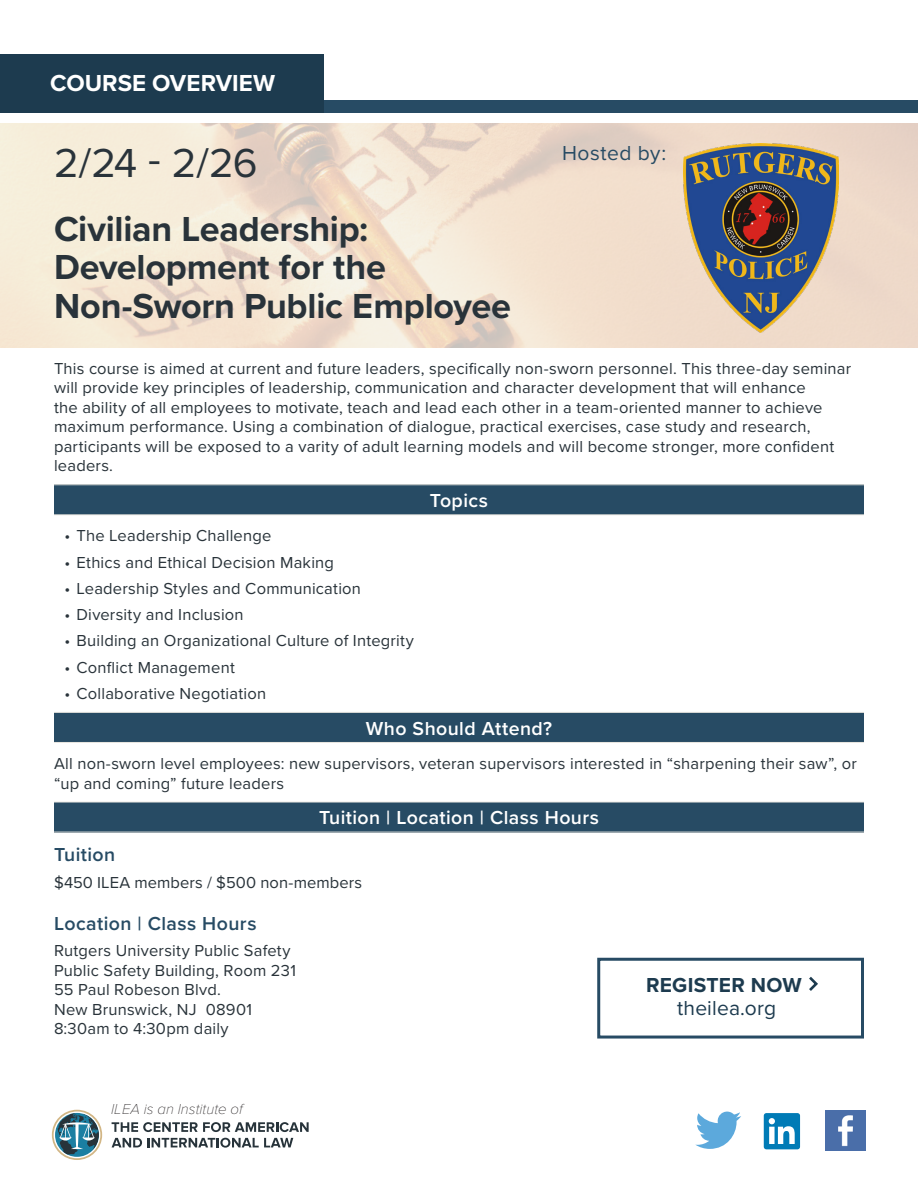
<style>
.page{position:relative;width:918px;height:1188px;background:#fff}
.page>*{position:absolute;margin:0;border:0;box-sizing:border-box;transform-origin:0 0}
.Registration_Date{font:42px "Proxima Nova";color:#29333a}
.Header-Registration{font:700 36px/37.5px "Proxima Nova";letter-spacing:-.005em;color:#29333a}
.t1{font:700 24px "Proxima Nova";color:#fff}
.Register_Text{font:700 21px/22.5px "Proxima Nova";letter-spacing:.015em;color:#1d3b4f;text-align:center}
.Header-2{font:21px "Proxima Nova";letter-spacing:.025em;color:#274b64}
.Header-2-2{font:600 19.5px "Proxima Nova";letter-spacing:.02em;color:#fff}
.Header-2-3{font:600 19.5px "Proxima Nova";letter-spacing:.02em;color:#274b64}
.Body-black{font:16.5px/19.5px "Proxima Nova";letter-spacing:.015em;color:#29333a}
.Header-2-4{font:16.5px/19.5px "Proxima Nova";letter-spacing:.015em;color:#29333a}
.t2{font:italic 100 15px "Proxima Nova";color:#231f20}
.s1{font-weight:400}
</style>
<div class="page">
<img style="left:0;top:123px;width:918px;height:225px">
<div style="left:0;top:100px;width:918px;height:13px;background:#274b64"></div>
<div style="left:0;top:54px;width:324px;height:59px;background:#1d3b4f"></div>
<div style="left:54px;top:485px;width:810px;height:30px;background:#274b64"></div>
<div style="left:54px;top:712px;width:810px;height:30px;background:#274b64"></div>
<div style="left:54px;top:802px;width:810px;height:30px;background:#274b64"></div>
<hr style="left:54px;top:484px;width:810px;height:1px;background:#edeae3">
<hr style="left:54px;top:515px;width:810px;height:1px;background:#edeae3">
<hr style="left:54px;top:712px;width:810px;height:1px;background:#edeae3">
<hr style="left:54px;top:742px;width:810px;height:1px;background:#edeae3">
<hr style="left:54px;top:802px;width:810px;height:1px;background:#edeae3">
<hr style="left:54px;top:832px;width:810px;height:1px;background:#edeae3">
<svg style="left:112px;top:1122px;width:197px;height:10px"></svg>
<svg style="left:112px;top:1138px;width:181px;height:10px"></svg>
<svg style="left:52px;top:1110px;width:50px;height:50px"></svg>
<img style="left:826px;top:1111px;width:40px;height:39px">
<div style="left:764px;top:1113px;width:36px;height:36px;background:#007bb6;border-radius:3px"></div>
<svg style="left:769px;top:1118px;width:26px;height:26px"></svg>
<svg style="left:695px;top:1112px;width:46px;height:37px"></svg>
<div style="left:597px;top:958px;width:267px;height:81px;border:3px solid #274b64"></div>
<svg style="left:809px;top:976px;width:9px;height:15px"></svg>
<img style="left:684px;top:143px;width:154px;height:190px">
<p class="t1" style="left:50px;top:65px;width:226px">COURSE OVERVIEW</p>
<p class="Registration_Date" style="left:54px;top:131px;width:205px">2/24 - 2/26</p>
<p class="Header-Registration" style="left:54px;top:210px;width:333px">Civilian Leadership:<br>Development for the</p>
<p class="Header-Registration" style="left:54px;top:287px;width:459px">Non-Sworn Public Employee</p>
<p class="Header-2" style="left:562px;top:137px;width:106px">Hosted by:</p>
<p class="Body-black" style="left:54px;top:358px;width:799px">This course is aimed at current and future leaders, specifically non-sworn personnel. This three-day seminar will provide key principles of leadership, communication and character development that will enhance<br>the ability of all employees to motivate, teach and lead each other in a team-oriented manner to achieve maximum performance. Using a combination of dialogue, practical exercises, case study and research, participants will be exposed to a varity of adult learning models and will become stronger, more confident leaders.</p>
<p class="Header-2-2" style="left:430px;top:486px;width:60px">Topics</p>
<p class="Body-black" style="left:64px;top:525px;width:208px">• The Leadership Challenge</p>
<p class="Body-black" style="left:64px;top:552px;width:271px">• Ethics and Ethical Decision Making</p>
<p class="Body-black" style="left:64px;top:578px;width:298px">• Leadership Styles and Communication</p>
<p class="Body-black" style="left:64px;top:604px;width:181px">• Diversity and Inclusion</p>
<p class="Body-black" style="left:64px;top:630px;width:351px">• Building an Organizational Culture of Integrity</p>
<p class="Body-black" style="left:64px;top:657px;width:172px">• Conflict Management</p>
<p class="Body-black" style="left:64px;top:683px;width:203px">• Collaborative Negotiation</p>
<p class="Header-2-2" style="left:366px;top:713px;width:188px">Who Should Attend?</p>
<p class="Header-2-4" style="left:54px;top:753px;width:805px">All non-sworn level employees: new supervisors, veteran supervisors interested in “sharpening their saw”, or “up and coming” future leaders</p>
<p class="Header-2-2" style="left:319px;top:803px;width:282px">Tuition | Location | Class Hours</p>
<p class="Header-2-3" style="left:54px;top:840px;width:63px">Tuition</p>
<p class="Header-2-4" style="left:54px;top:872px;width:310px">$450 ILEA members / $500 non-members</p>
<p class="Header-2-3" style="left:54px;top:909px;width:204px">Location | Class Hours</p>
<p class="Header-2-4" style="left:54px;top:940px;width:238px">Rutgers University Public Safety</p>
<p class="Header-2-4" style="left:54px;top:960px;width:243px">Public Safety Building, Room 231</p>
<p class="Header-2-4" style="left:54px;top:979px;width:168px">55 Paul Robeson Blvd.</p>
<p class="Header-2-4" style="left:54px;top:999px;width:200px">New Brunswick, NJ 08901</p>
<p class="Header-2-4" style="left:54px;top:1018px;width:176px">8:30am to 4:30pm daily</p>
<p class="Register_Text" style="left:646px;top:974px;width:157px">REGISTER NOW <span class="s1">theilea.org</span></p>
<p class="t2" style="left:111px;top:1098px;width:133px">ILEA is an Institute of</p>
</div>
